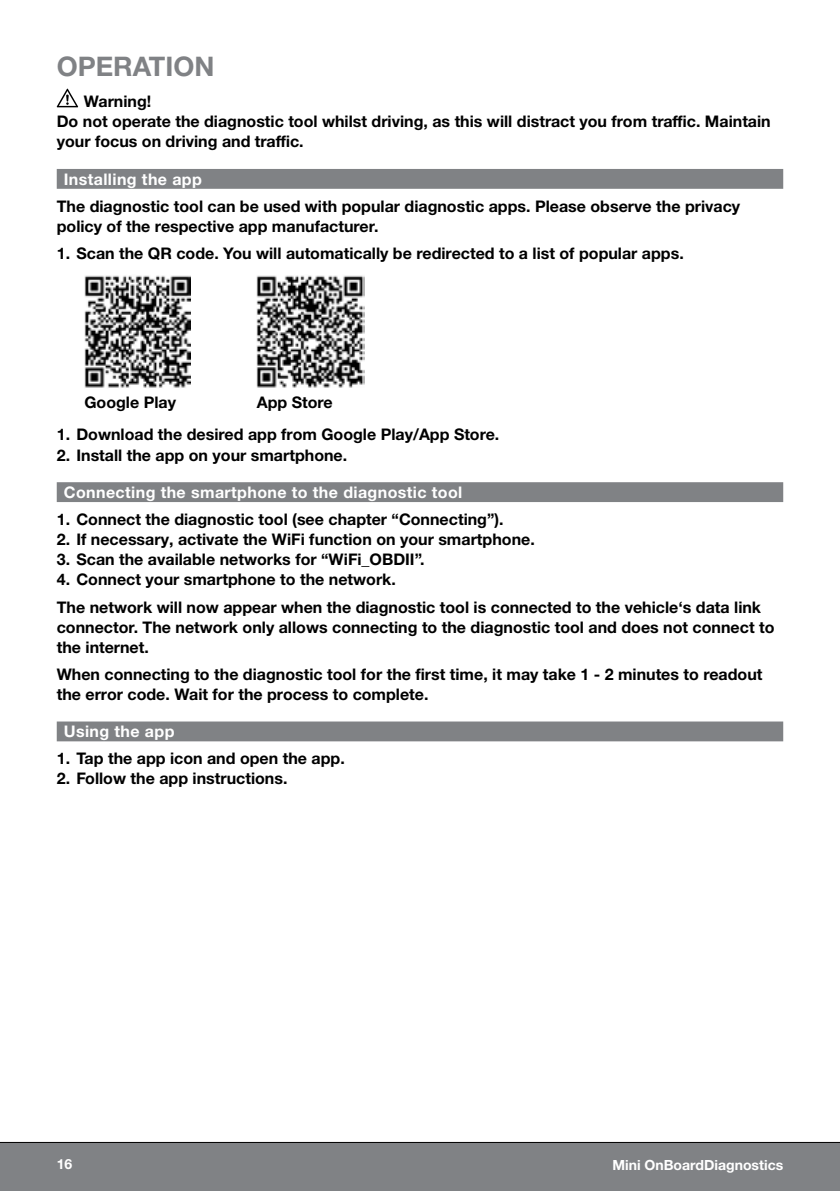
<style>
.page{position:relative;width:840px;height:1191px;background:#fff}
.page>*{position:absolute;margin:0;border:0;box-sizing:border-box;transform-origin:0 0}
.t1{font:700 27px "Helvetica Neue LTW1 G";color:#808285}
.t2{font:700 16px/20px "Helvetica Neue LTW1 G";color:#000}
.t3{font:700 16px "Helvetica Neue LTW1 G";letter-spacing:.025em;color:#fff}
.t4{font:700 14px "Helvetica Neue LTW1 G";color:#fff}
</style>
<div class="page">
<div style="left:0;top:1142px;width:839px;height:49px;background:#808285"></div>
<hr style="left:0;top:1142px;width:839px;height:1px;background:#000">
<div style="left:57px;top:169px;width:725px;height:20px;background:#808285"></div>
<div style="left:57px;top:482px;width:725px;height:20px;background:#808285"></div>
<div style="left:57px;top:721px;width:725px;height:20px;background:#808285"></div>
<svg style="left:57px;top:89px;width:21px;height:18px"></svg>
<img style="left:84px;top:275px;width:106px;height:113px">
<img style="left:257px;top:275px;width:107px;height:113px">
<h1 class="t1" style="left:57px;top:50px;width:125px">Operation</h1>
<p class="t2" style="left:57px;top:92px;width:715px;text-indent:27px">Warning!<br>Do not operate the diagnostic tool whilst driving, as this will distract you from traffic. Maintain your focus on driving and traffic.</p>
<p class="t3" style="left:64px;top:169px;width:139px">Installing the app</p>
<p class="t2" style="left:57px;top:196px;width:684px">The diagnostic tool can be used with popular diagnostic apps. Please observe the privacy policy of the respective app manufacturer.</p>
<p class="t2" style="left:57px;top:243px;width:628px">1. Scan the QR code. You will automatically be redirected to a list of popular apps.</p>
<p class="t2" style="left:84px;top:392px;width:93px">Google Play</p>
<p class="t2" style="left:257px;top:392px;width:77px">App Store</p>
<p class="t2" style="left:57px;top:425px;width:444px">1. Download the desired app from Google Play/App Store.</p>
<p class="t2" style="left:57px;top:445px;width:292px">2. Install the app on your smartphone.</p>
<p class="t3" style="left:64px;top:482px;width:400px">Connecting the smartphone to the diagnostic tool</p>
<p class="t2" style="left:57px;top:509px;width:448px">1. Connect the diagnostic tool (see chapter “Connecting”).</p>
<p class="t2" style="left:57px;top:529px;width:479px">2. If necessary, activate the WiFi function on your smartphone.</p>
<p class="t2" style="left:57px;top:549px;width:369px">3. Scan the available networks for “WiFi_OBDII”.</p>
<p class="t2" style="left:57px;top:566px;width:705px;line-height:27.2px">4. Connect your smartphone to the network.<br>The network will now appear when the diagnostic tool is connected to the vehicle‘s data link</p>
<p class="t2" style="left:57px;top:617px;width:718px">connector. The network only allows connecting to the diagnostic tool and does not connect to the internet.</p>
<p class="t2" style="left:57px;top:664px;width:707px">When connecting to the diagnostic tool for the first time, it may take 1 - 2 minutes to readout the error code. Wait for the process to complete.</p>
<p class="t3" style="left:64px;top:721px;width:112px">Using the app</p>
<p class="t2" style="left:57px;top:748px;width:289px">1. Tap the app icon and open the app.</p>
<p class="t2" style="left:57px;top:768px;width:232px">2. Follow the app instructions.</p>
<p class="t4" style="left:57px;top:1155px;width:17px">16</p>
<p class="t4" style="left:612px;top:1156px;width:172px">Mini OnBoardDiagnostics</p>
</div>
